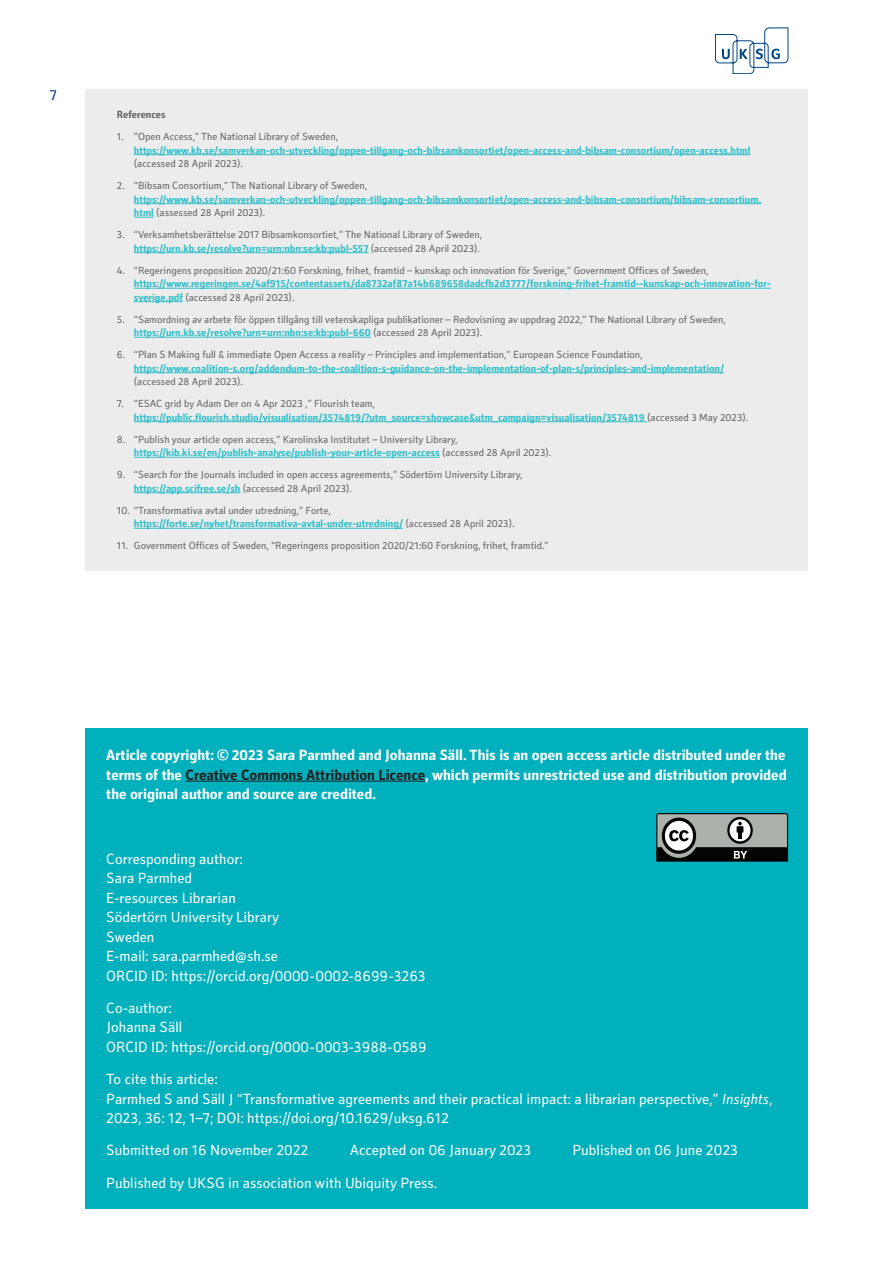
<style>
.page{position:relative;width:893px;height:1263px;background:#fff}
.page>*{position:absolute;margin:0;border:0;box-sizing:border-box;transform-origin:0 0}
.Credits{font:15px/19.5px "Secca Std";color:#fff}
.Credits_-_Author{font:700 15px/19.5px "Secca Std";color:#fff;text-align:justify}
.t1{font:15px "Secca Std";color:#014081}
.Reference_List__Tint{font:700 10.5px/13.5px "Secca Std";color:#2fbfca}
.Reference_List__Tint-2{font:10.5px/13.5px "Secca Std";color:#636366}
.Reference_List__Tint-3{font:700 10.5px "Secca Std";color:#636366}
.s1{font-weight:400;color:#636366}
.s2{font-weight:700;color:#2fbfca}
.s3{color:#231f20}
.s4{font-style:italic}
</style>
<div class="page">
<svg style="left:715px;top:28px;width:73px;height:46px"></svg>
<div style="left:85px;top:89px;width:723px;height:481px;background:#ececec"></div>
<hr style="left:134px;top:154px;width:616px;height:1px;background:#2fbfca">
<hr style="left:134px;top:203px;width:627px;height:1px;background:#2fbfca">
<svg style="left:134px;top:217px;width:20px;height:1px"></svg>
<hr style="left:134px;top:252px;width:234px;height:1px;background:#2fbfca">
<hr style="left:134px;top:288px;width:637px;height:1px;background:#2fbfca">
<hr style="left:134px;top:301px;width:49px;height:1px;background:#2fbfca">
<hr style="left:134px;top:337px;width:237px;height:1px;background:#2fbfca">
<hr style="left:134px;top:372px;width:590px;height:1px;background:#2fbfca">
<hr style="left:134px;top:421px;width:513px;height:1px;background:#2fbfca">
<hr style="left:134px;top:457px;width:306px;height:1px;background:#2fbfca">
<hr style="left:134px;top:492px;width:106px;height:1px;background:#2fbfca">
<hr style="left:134px;top:528px;width:269px;height:1px;background:#2fbfca">
<div style="left:85px;top:728px;width:723px;height:481px;background:#00b0bc"></div>
<hr style="left:185px;top:781px;width:240px;height:1px;background:#231f20">
<svg style="left:656px;top:813px;width:133px;height:49px;background:#727975"></svg>
<h1 class="t1" style="left:50px;top:87px;width:9px">7</h1>
<p class="Reference_List__Tint-3" style="left:117px;top:109px;width:50px">References</p>
<p class="Reference_List__Tint" style="left:134px;top:130px;width:618px;text-indent:-17px"><span class="s1">1. “Open Access,” The National Library of Sweden, </span>https://www.kb.se/samverkan-och-utveckling/oppen-tillgang-och-bibsamkonsortiet/open-access-and-bibsam-consortium/open-access.html <span class="s1">(accessed 28 April 2023).</span></p>
<p class="Reference_List__Tint" style="left:134px;top:179px;width:629px;text-indent:-17px"><span class="s1">2. “Bibsam Consortium,” The National Library of Sweden, </span>https://www.kb.se/samverkan-och-utveckling/oppen-tillgang-och-bibsamkonsortiet/open-access-and-bibsam-consortium/bibsam-consortium. html <span class="s1">(assessed 28 April 2023).</span></p>
<p class="Reference_List__Tint-2" style="left:117px;top:228px;width:367px;text-align:right">3. “Verksamhetsberättelse 2017 Bibsamkonsortiet,” The National Library of Sweden, <span class="s2">https://urn.kb.se/resolve?urn=urn:nbn:se:kb:publ-557</span> (accessed 28 April 2023).</p>
<p class="Reference_List__Tint" style="left:134px;top:264px;width:638px;text-indent:-17px"><span class="s1">4. “Regeringens proposition 2020/21:60 Forskning, frihet, framtid – kunskap och innovation för Sverige,” Government Offices of Sweden, </span>https://www.regeringen.se/4af915/contentassets/da8732af87a14b689658dadcfb2d3777/forskning-frihet-framtid--kunskap-och-innovation-for&shy;sverige.pdf <span class="s1">(accessed 28 April 2023).</span></p>
<p class="Reference_List__Tint-2" style="left:134px;top:313px;width:593px;text-indent:-17px">5. “Samordning av arbete för öppen tillgång till vetenskapliga publikationer – Redovisning av uppdrag 2022,” The National Library of Sweden, <span class="s2">https://urn.kb.se/resolve?urn=urn:nbn:se:kb:publ-660</span> (accessed 28 April 2023).</p>
<p class="Reference_List__Tint" style="left:134px;top:348px;width:592px;text-indent:-17px"><span class="s1">6. “Plan S Making full &amp; immediate Open Access a reality – Principles and implementation,” European Science Foundation, </span>https://www.coalition-s.org/addendum-to-the-coalition-s-guidance-on-the-implementation-of-plan-s/principles-and-implementation/ <span class="s1">(accessed 28 April 2023).</span></p>
<p class="Reference_List__Tint" style="left:134px;top:397px;width:616px;text-indent:-17px"><span class="s1">7. “ESAC grid by Adam Der on 4 Apr 2023 ,” Flourish team, </span>https://public.flourish.studio/visualisation/3574819/?utm_source=showcase&amp;utm_campaign=visualisation/3574819 <span class="s1">(accessed 3 May 2023).</span></p>
<p class="Reference_List__Tint-2" style="left:134px;top:433px;width:419px;text-indent:-17px">8. “Publish your article open access,” Karolinska Institutet – University Library, <span class="s2">https://kib.ki.se/en/publish-analyse/publish-your-article-open-access</span> (accessed 28 April 2023).</p>
<p class="Reference_List__Tint-2" style="left:134px;top:468px;width:390px;text-indent:-17px">9. “Search for the Journals included in open access agreements,” Södertörn University Library, <span class="s2">https://app.scifree.se/sh</span> (accessed 28 April 2023).</p>
<p class="Reference_List__Tint-2" style="left:134px;top:504px;width:382px;text-indent:-17px">10. “Transformativa avtal under utredning,” Forte, <span class="s2">https://forte.se/nyhet/transformativa-avtal-under-utredning/</span> (accessed 28 April 2023).</p>
<p class="Reference_List__Tint-2" style="left:117px;top:539px;width:433px">11. Government Offices of Sweden, “Regeringens proposition 2020/21:60 Forskning, frihet, framtid.”</p>
<p class="Credits_-_Author" style="left:106px;top:746px;width:682px">Article copyright: © 2023 Sara Parmhed and Johanna Säll. This is an open access article distributed under the terms of the <span class="s3">Creative Commons Attribution Licence</span>, which permits unrestricted use and distribution provided the original author and source are credited.</p>
<p class="Credits" style="left:106px;top:849px;width:138px">Corresponding author:</p>
<p class="Credits" style="left:106px;top:869px;width:87px">Sara Parmhed</p>
<p class="Credits" style="left:106px;top:888px;width:131px">E-resources Librarian</p>
<p class="Credits" style="left:106px;top:908px;width:174px">Södertörn University Library</p>
<p class="Credits" style="left:106px;top:927px;width:50px">Sweden</p>
<p class="Credits" style="left:106px;top:947px;width:173px">E-mail: sara.parmhed@sh.se</p>
<p class="Credits" style="left:106px;top:966px;width:321px">ORCID ID: https://orcid.org/0000-0002-8699-3263</p>
<p class="Credits" style="left:106px;top:999px;width:67px">Co-author:</p>
<p class="Credits" style="left:106px;top:1018px;width:78px">Johanna Säll</p>
<p class="Credits" style="left:106px;top:1038px;width:322px">ORCID ID: https://orcid.org/0000-0003-3988-0589</p>
<p class="Credits" style="left:106px;top:1070px;width:668px">To cite this article:<br>Parmhed S and Säll J “Transformative agreements and their practical impact: a librarian perspective,” <span class="s4">Insights</span>,<br>2023, 36: 12, 1–7; DOI: https://doi.org/10.1629/uksg.612</p>
<p class="Credits" style="left:106px;top:1141px;width:204px">Submitted on 16 November 2022</p>
<p class="Credits" style="left:350px;top:1141px;width:183px">Accepted on 06 January 2023</p>
<p class="Credits" style="left:573px;top:1141px;width:167px">Published on 06 June 2023</p>
<p class="Credits" style="left:106px;top:1173px;width:333px">Published by UKSG in association with Ubiquity Press.</p>
</div>
